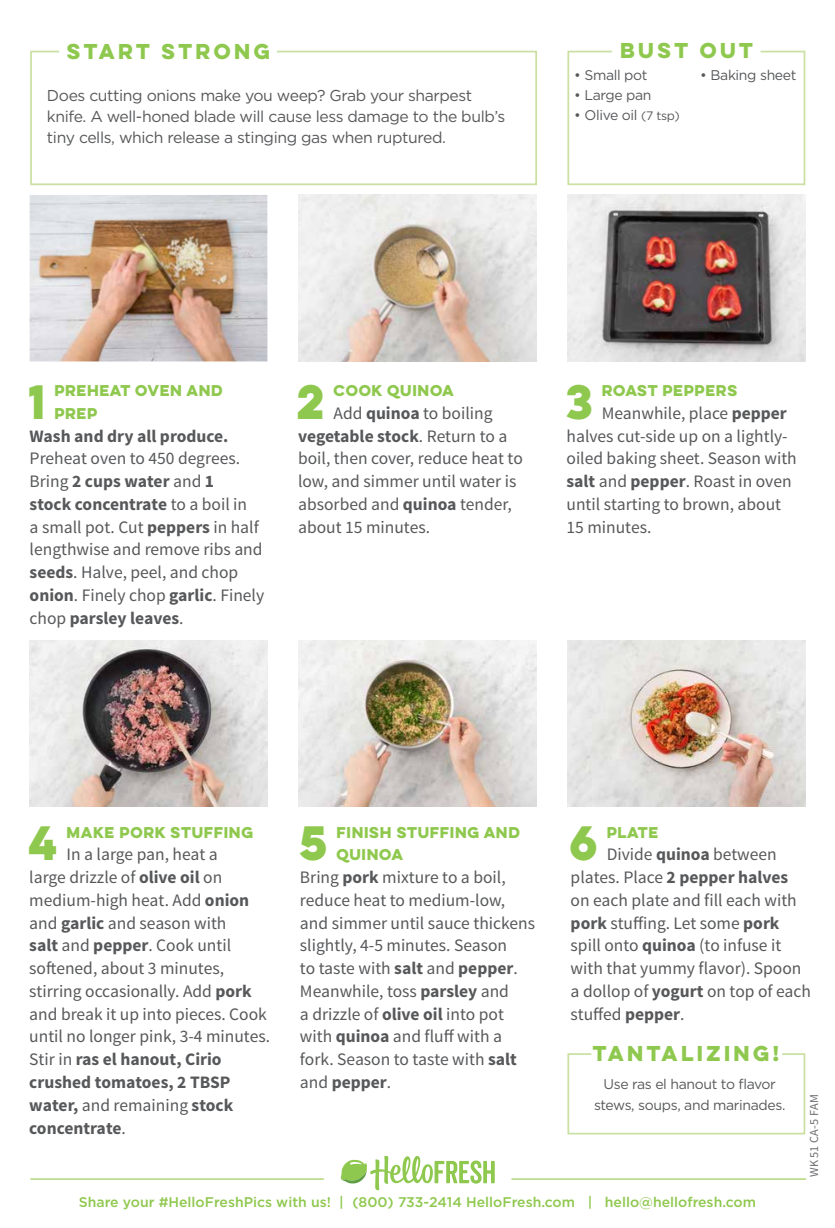
<style>
.page{position:relative;width:835px;height:1228px;background:#fff}
.page>*{position:absolute;margin:0;border:0;box-sizing:border-box;transform-origin:0 0}
.t1{font:700 43.23px "Lulo Clean One";color:#8fc84e}
.t2{font:700 19.25px "Lulo Clean One";letter-spacing:-.05em;color:#8fc84e}
.t3{font:17.5px/22.8px "Source Sans Pro";color:#57585a}
.t4{font:700 17.5px "Source Sans Pro";color:#57585a}
.t5{font:15.75px/21px "Gotham";letter-spacing:-.025em;color:#57585a}
.t6{font:14px/21px "Gotham";letter-spacing:-.025em;color:#57585a;text-align:center}
.t7{font:700 14px/22.8px "Lulo Clean One";letter-spacing:-.18em;color:#8fc84e}
.t8{font:500 14px "Gotham";color:#8fc84e}
.t9{font:12.25px "Source Sans Pro";letter-spacing:.02em;color:#6c6d70}
.s1{font-size:12.25px}
.s2{font-weight:700}
</style>
<div class="page">
<img style="left:30px;top:195px;width:237px;height:166px">
<img style="left:298px;top:195px;width:238px;height:166px">
<img style="left:298px;top:640px;width:238px;height:166px">
<img style="left:29px;top:640px;width:238px;height:166px">
<img style="left:567px;top:195px;width:238px;height:166px">
<img style="left:567px;top:640px;width:238px;height:166px">
<svg style="left:30px;top:50px;width:507px;height:136px"></svg>
<svg style="left:567px;top:50px;width:239px;height:136px"></svg>
<svg style="left:341px;top:1156px;width:154px;height:34px"></svg>
<hr style="left:30px;top:1177px;width:294px;height:2px;background:#bedb8e">
<hr style="left:511px;top:1177px;width:295px;height:2px;background:#bedb8e">
<svg style="left:567px;top:1053px;width:239px;height:82px"></svg>
<p class="t2" style="left:67px;top:36px;width:209px">START STRONG</p>
<p class="t2" style="left:620px;top:35px;width:139px">BUST OUT</p>
<p class="t5" style="left:47px;top:84px;width:460px">Does cutting onions make you weep? Grab your sharpest knife. A well-honed blade will cause less damage to the bulb’s tiny cells, which release a stinging gas when ruptured.</p>
<p class="t6" style="left:574px;top:64px;width:75px">• Small pot</p>
<p class="t6" style="left:700px;top:64px;width:98px">• Baking sheet</p>
<p class="t6" style="left:574px;top:84px;width:79px">• Large pan</p>
<p class="t6" style="left:574px;top:105px;width:107px">• Olive oil <span class="s1">(7 tsp)</span></p>
<h1 class="t1" style="left:28px;top:368px;width:28px">1</h1>
<p class="t7" style="left:54px;top:378px;width:173px">PREHEAT OVEN AND<br>PREP</p>
<p class="t4" style="left:30px;top:424px;width:200px">Wash and dry all produce.</p>
<p class="t3" style="left:30px;top:447px;width:236px">Preheat oven to 450 degrees.<br>Bring <span class="s2">2 cups water</span> and <span class="s2">1<br>stock concentrate</span> to a boil in<br>a small pot. Cut <span class="s2">peppers</span> in half lengthwise and remove ribs and <span class="s2">seeds</span>. Halve, peel, and chop <span class="s2">onion</span>. Finely chop <span class="s2">garlic</span>. Finely chop <span class="s2">parsley leaves</span>.</p>
<h1 class="t1" style="left:296px;top:368px;width:39px">2</h1>
<p class="t7" style="left:333px;top:378px;width:125px">COOK QUINOA</p>
<p class="t3" style="left:298px;top:402px;width:226px;text-indent:35px">Add <span class="s2">quinoa</span> to boiling <span class="s2">vegetable stock</span>. Return to a boil, then cover, reduce heat to low, and simmer until water is absorbed and <span class="s2">quinoa</span> tender, about 15 minutes.</p>
<h1 class="t1" style="left:566px;top:368px;width:38px">3</h1>
<p class="t7" style="left:602px;top:378px;width:140px">ROAST PEPPERS</p>
<p class="t3" style="left:566px;top:402px;width:232px;text-indent:35px">Meanwhile, place <span class="s2">pepper </span>halves cut-side up on a lightly&shy;oiled baking sheet. Season with <span class="s2">salt</span> and <span class="s2">pepper</span>. Roast in oven until starting to brown, about<br>15 minutes.</p>
<h1 class="t1" style="left:29px;top:809px;width:40px">4</h1>
<p class="t7" style="left:67px;top:820px;width:191px">MAKE PORK STUFFING</p>
<p class="t3" style="left:29px;top:843px;width:242px;text-indent:37px">In a large pan, heat a<br>large drizzle of <span class="s2">olive oil</span> on medium-high heat. Add <span class="s2">onion </span>and <span class="s2">garlic</span> and season with<br><span class="s2">salt</span> and <span class="s2">pepper</span>. Cook until softened, about 3 minutes, stirring occasionally. Add <span class="s2">pork </span>and break it up into pieces. Cook until no longer pink, 3-4 minutes.<br>Stir in <span class="s2">ras el hanout, Cirio crushed tomatoes, 2 TBSP water,</span> and remaining <span class="s2">stock concentrate</span>.</p>
<h1 class="t1" style="left:299px;top:809px;width:40px">5</h1>
<p class="t7" style="left:336px;top:820px;width:188px">FINISH STUFFING AND<br>QUINOA</p>
<p class="t3" style="left:300px;top:866px;width:237px">Bring <span class="s2">pork</span> mixture to a boil, reduce heat to medium-low, and simmer until sauce thickens slightly, 4-5 minutes. Season<br>to taste with <span class="s2">salt</span> and <span class="s2">pepper</span>.<br>Meanwhile, toss <span class="s2">parsley</span> and<br>a drizzle of <span class="s2">olive oil</span> into pot with <span class="s2">quinoa</span> and fluff with a fork. Season to taste with <span class="s2">salt </span>and <span class="s2">pepper</span>.</p>
<h1 class="t1" style="left:569px;top:809px;width:39px">6</h1>
<p class="t7" style="left:606px;top:820px;width:56px">PLATE</p>
<p class="t3" style="left:570px;top:843px;width:242px;text-indent:36px">Divide <span class="s2">quinoa</span> between plates. Place <span class="s2">2 pepper halves </span>on each plate and fill each with <span class="s2">pork</span> stuffing. Let some <span class="s2">pork </span>spill onto <span class="s2">quinoa</span> (to infuse it with that yummy flavor). Spoon a dollop of <span class="s2">yogurt</span> on top of each stuffed <span class="s2">pepper</span>.</p>
<p class="t2" style="left:593px;top:1038px;width:192px">TANTALIZING!</p>
<p class="t6" style="left:594px;top:1072px;width:193px">Use ras el hanout to flavor stews, soups, and marinades.</p>
<p class="t9" style="left:806px;top:1177px;width:85px;rotate:-90deg">WK 51 CA-5 FAM</p>
<p class="t8" style="left:79px;top:1192px;width:679px">Share your #HelloFreshPics with us! | (800) 733-2414 HelloFresh.com | hello@hellofresh.com</p>
</div>
